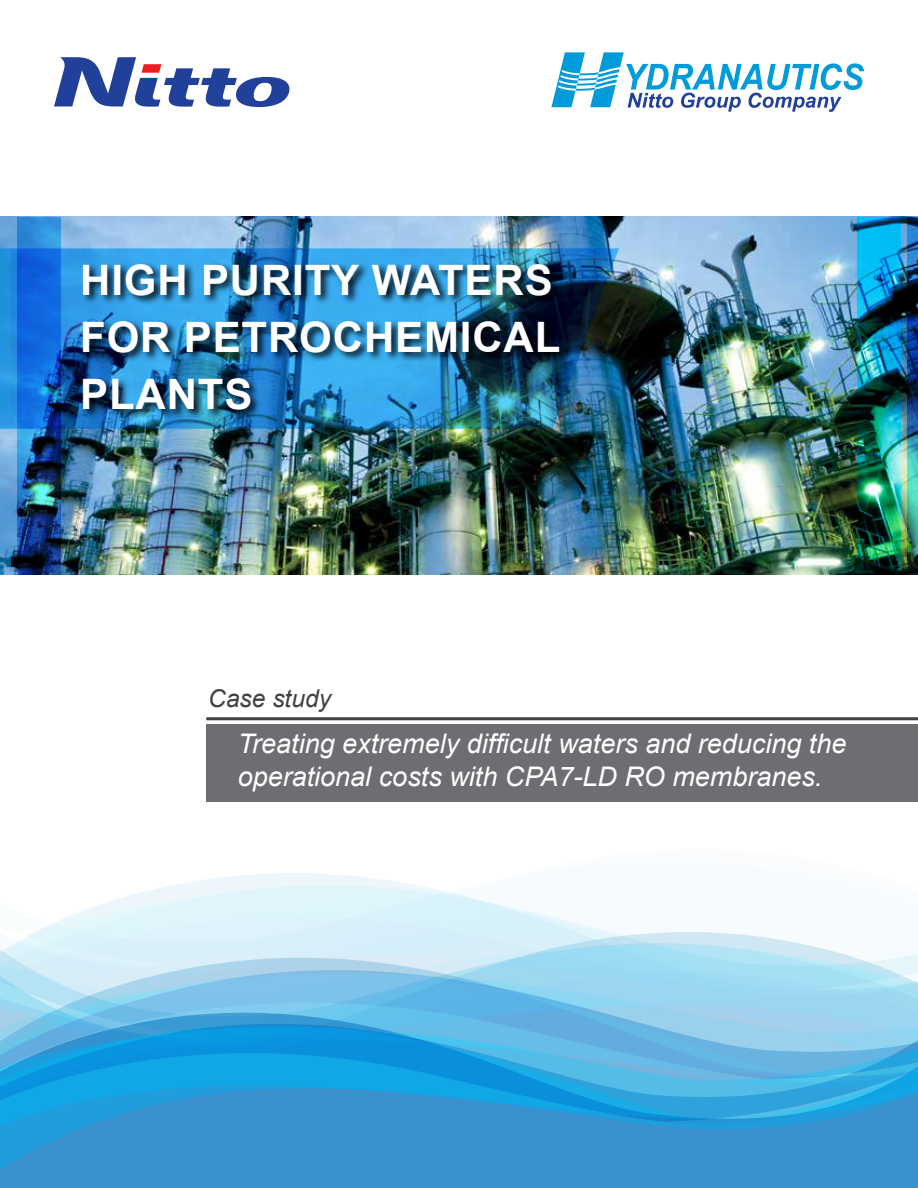
<style>
.page{position:relative;width:918px;height:1188px;background:#fff}
.page>*{position:absolute;margin:0;border:0;box-sizing:border-box;transform-origin:0 0}
.t1{font:700 42px/57px "Arial";letter-spacing:.02em;color:#fff}
.t2{font:italic 27px/32.4px "Arial";color:#fff}
.t3{font:italic 24.6px "Arial";color:#414042}
</style>
<div class="page">
<svg style="left:551px;top:52px;width:313px;height:60px"></svg>
<svg style="left:54px;top:57px;width:236px;height:50px"></svg>
<svg style="left:123px;top:873px;width:348px;height:25px"></svg>
<svg style="left:62px;top:898px;width:501px;height:22px;background:#e2f5fb"></svg>
<svg style="left:0;top:920px;width:918px;height:49px;fill:#d8f0fa"></svg>
<svg style="left:0;top:969px;width:918px;height:10px;background:#a8daf0"></svg>
<svg style="left:0;top:979px;width:918px;height:43px;background:#87caec"></svg>
<div style="left:0;top:1152px;width:918px;height:36px;background:#3b90ce"></div>
<svg style="left:0;top:1022px;width:918px;height:130px;background:#38a1db"></svg>
<img style="left:10px;top:217px;width:898px;height:357px">
<img style="left:10px;top:248px;width:609px;height:181px">
<div style="left:81px;top:262px;width:489px;height:158px;background:#000;opacity:.9"></div>
<img style="left:17px;top:217px;width:44px;height:357px">
<img style="left:857px;top:217px;width:44px;height:357px">
<svg style="left:0;top:217px;width:10px;height:357px;background:#439ad9"></svg>
<img style="left:908px;top:217px;width:10px;height:357px">
<div style="left:206px;top:724px;width:712px;height:78px;background:#6d6e71"></div>
<hr style="left:206px;top:717px;width:712px;height:3px;background:#414042">
<h1 class="t1" style="left:80px;top:256px;width:482px">HIGH PURITY WATERS<br>FOR PETROCHEMICAL<br>PLANTS</h1>
<p class="t3" style="left:208px;top:689px;width:124px">Case study</p>
<p class="t2" style="left:238px;top:728px;width:610px">Treating extremely difficult waters and reducing the operational costs with CPA7-LD RO membranes.</p>
</div>
